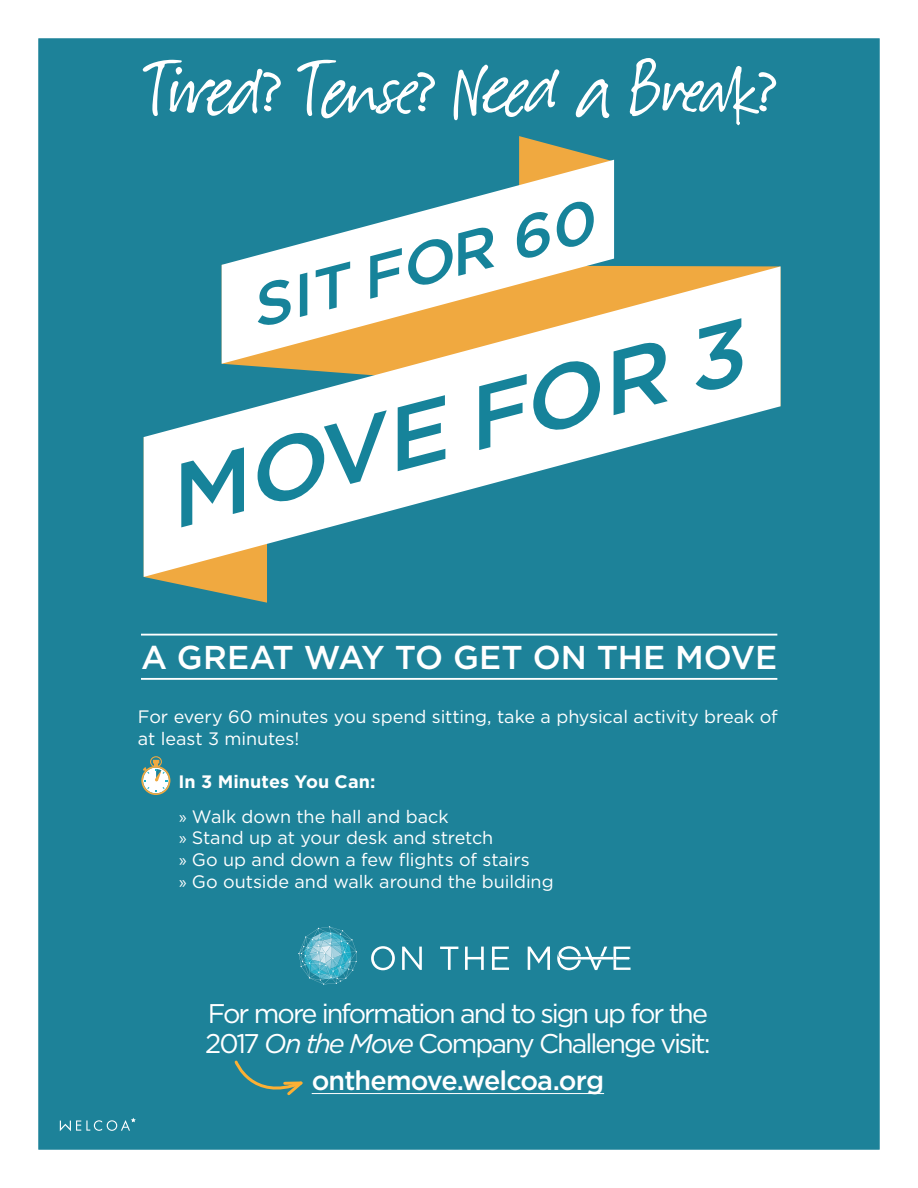
<style>
.page{position:relative;width:918px;height:1188px;background:#fff}
.page>*{position:absolute;margin:0;border:0;box-sizing:border-box;transform-origin:0 0}
.t1{font:italic 500 88.2px "Gotham HTF";color:#16839a;scale:1.07 1}
.t2{font:87px "Suomi Hand Script";letter-spacing:-.04em;color:#fff}
.t3{font:italic 500 58.8px "Gotham HTF";color:#16839a;scale:1.07 1}
.t4{font:500 33px "Gotham HTF";letter-spacing:.005em;color:#fff}
.t5{font:27px/30px "Gotham HTF";letter-spacing:-.075em;color:#fff}
.t6{font:500 27px "Gotham HTF";letter-spacing:-.035em;color:#fff}
.t7{font:18px/21.6px "Gotham HTF";letter-spacing:-.005em;color:#fff}
.s1{font-weight:700}
.s2{font-family:"Myriad Pro"}
.s3{font-style:italic}
</style>
<div class="page">
<div style="left:22px;top:32px;width:869px;height:1139px;background:#1d8299"></div>
<svg style="left:144px;top:577px;width:123px;height:26px"></svg>
<svg style="left:144px;top:266px;width:636px;height:311px;fill:#fff"></svg>
<svg style="left:519px;top:136px;width:89px;height:24px"></svg>
<svg style="left:222px;top:160px;width:392px;height:204px;fill:#fff"></svg>
<div style="left:1px;top:1px;width:916px;height:1186px;border:38px solid #fff"></div>
<hr style="left:141px;top:634px;width:636px;height:2px;background:#fff">
<hr style="left:141px;top:678px;width:636px;height:2px;background:#fff">
<svg style="left:141px;top:756px;width:29px;height:39px"></svg>
<svg style="left:298px;top:926px;width:59px;height:59px"></svg>
<svg style="left:371px;top:946px;width:24px;height:24px"></svg>
<svg style="left:402px;top:947px;width:20px;height:23px"></svg>
<svg style="left:440px;top:947px;width:18px;height:23px"></svg>
<svg style="left:465px;top:947px;width:19px;height:23px"></svg>
<svg style="left:492px;top:947px;width:17px;height:23px"></svg>
<svg style="left:528px;top:947px;width:22px;height:23px"></svg>
<svg style="left:557px;top:946px;width:74px;height:24px"></svg>
<svg style="left:60px;top:1118px;width:76px;height:13px"></svg>
<hr style="left:312px;top:1093px;width:292px;height:1px;background:#fff">
<svg style="left:234px;top:1060px;width:69px;height:36px"></svg>
<h2 class="t2" style="left:144px;top:46px;width:632px">Tired? Tense? Need a Break?</h2>
<h3 class="t3" style="left:241px;top:277px;width:332px;rotate:-15deg">SIT FOR 60</h3>
<h1 class="t1" style="left:153px;top:453px;width:557px;rotate:-15deg">MOVE FOR 3</h1>
<h3 class="t4" style="left:141px;top:639px;width:638px">A GREAT WAY TO GET ON THE MOVE</h3>
<p class="t7" style="left:138px;top:706px;width:641px">For every 60 minutes you spend sitting, take a physical activity break of at least 3 minutes!</p>
<p class="t7" style="left:178px;top:764px;width:272px;line-height:35.1px"><span class="s1">In 3 Minutes You Can:<br></span><span class="s2">»</span> Walk down the hall and back</p>
<p class="t7" style="left:179px;top:827px;width:376px"><span class="s2">»</span> Stand up at your desk and stretch<br><span class="s2">»</span> Go up and down a few flights of stairs<br><span class="s2">»</span> Go outside and walk around the building</p>
<h3 class="t5" style="left:205px;top:998px;width:507px">For more information and to sign up for the<br>2017 <span class="s3">On the Move</span> Company Challenge visit:</h3>
<h3 class="t6" style="left:312px;top:1065px;width:294px">onthemove.welcoa.org</h3>
</div>
